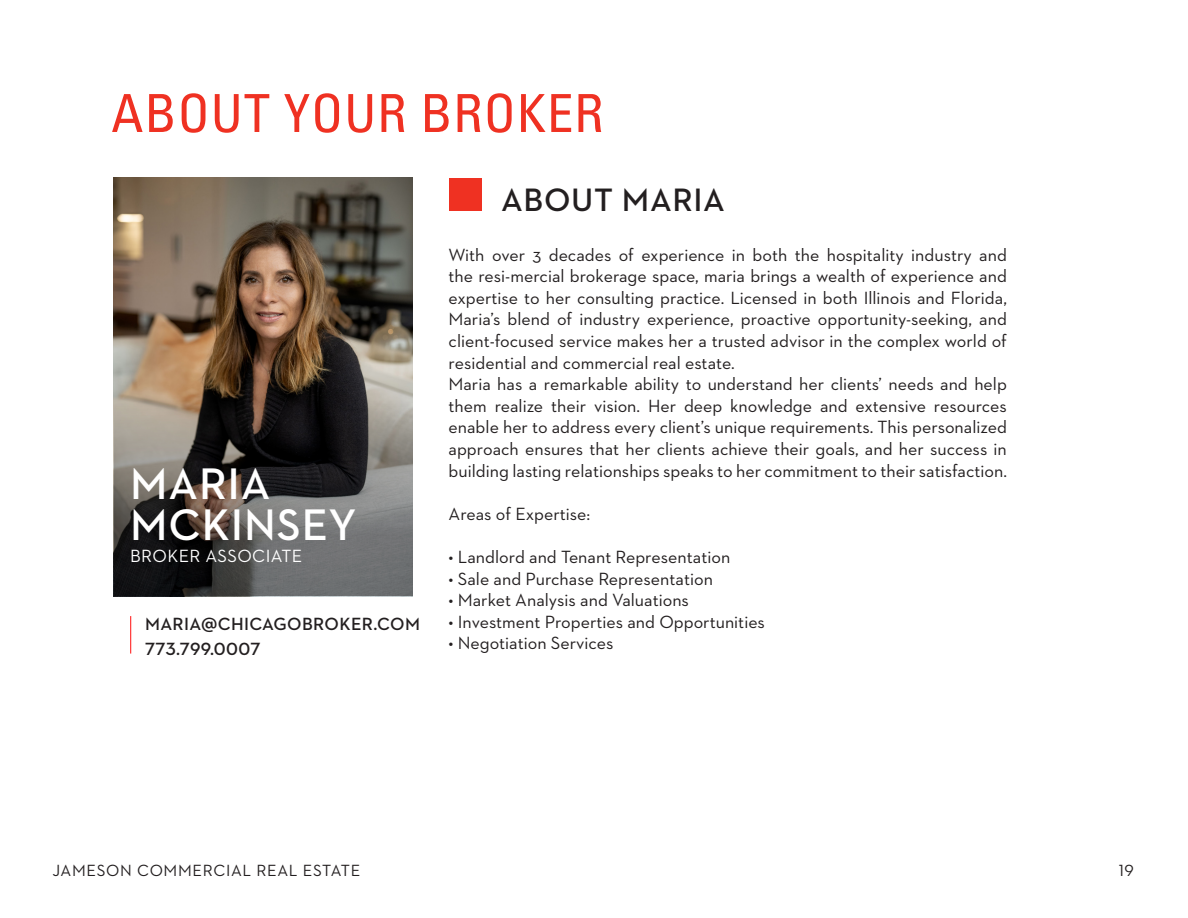
<style>
.page{position:relative;width:1188px;height:918px;background:#fff}
.page>*{position:absolute;margin:0;border:0;box-sizing:border-box;transform-origin:0 0}
.t1{font:condensed 52.5px "Univers LT Std";letter-spacing:.02em;color:#ef3122}
.t2{font:600 45px "Neutraface 2 Text";letter-spacing:.02em;color:#fff}
.t3{font:600 33px "Neutraface 2 Text";letter-spacing:.02em;color:#231f20}
.t4{font:18px/21.6px "Neutraface 2 Text";color:#231f20;text-align:justify}
.t5{font:600 18px "Neutraface 2 Text";letter-spacing:.02em;color:#231f20}
.t6{font:18px "Neutraface 2 Text";letter-spacing:.02em;color:#fff}
.t7{font:16.5px "Neutraface 2 Text";letter-spacing:.04em;color:#231f20}
</style>
<div class="page">
<img style="left:114px;top:178px;width:299px;height:171px">
<svg style="left:114px;top:349px;width:299px;height:247px;background:#5a544e"></svg>
<div style="left:449px;top:178px;width:33px;height:33px;background:#ef3122"></div>
<hr style="left:130px;top:616px;width:1px;height:38px;background:#f33">
<p class="t1" style="left:111px;top:80px;width:494px">ABOUT YOUR BROKER</p>
<p class="t2" style="left:130px;top:455px;width:142px">MARIA</p>
<p class="t2" style="left:130px;top:496px;width:228px">MCKINSEY</p>
<p class="t6" style="left:130px;top:545px;width:174px">BROKER ASSOCIATE</p>
<p class="t5" style="left:145px;top:613px;width:277px">MARIA@CHICAGOBROKER.COM</p>
<p class="t5" style="left:145px;top:638px;width:117px">773.799.0007</p>
<p class="t3" style="left:501px;top:179px;width:225px">ABOUT MARIA</p>
<p class="t4" style="left:449px;top:243px;width:560px">With over 3 decades of experience in both the hospitality industry and the resi-mercial brokerage space, maria brings a wealth of experience and expertise to her consulting practice. Licensed in both Illinois and Florida, Maria’s blend of industry experience, proactive opportunity-seeking, and client-focused service makes her a trusted advisor in the complex world of residential and commercial real estate.</p>
<p class="t4" style="left:449px;top:373px;width:560px">Maria has a remarkable ability to understand her clients’ needs and help them realize their vision. Her deep knowledge and extensive resources enable her to address every client’s unique requirements. This personalized approach ensures that her clients achieve their goals, and her success in building lasting relationships speaks to her commitment to their satisfaction.</p>
<p class="t4" style="left:449px;top:503px;width:143px">Areas of Expertise:</p>
<p class="t4" style="left:449px;top:546px;width:283px">• Landlord and Tenant Representation</p>
<p class="t4" style="left:449px;top:567px;width:266px">• Sale and Purchase Representation</p>
<p class="t4" style="left:449px;top:589px;width:242px">• Market Analysis and Valuations</p>
<p class="t4" style="left:449px;top:611px;width:318px">• Investment Properties and Opportunities</p>
<p class="t4" style="left:449px;top:632px;width:166px">• Negotiation Services</p>
<p class="t7" style="left:52px;top:860px;width:309px">JAMESON COMMERCIAL REAL ESTATE</p>
<p class="t7" style="left:1119px;top:860px;width:17px">19</p>
</div>
